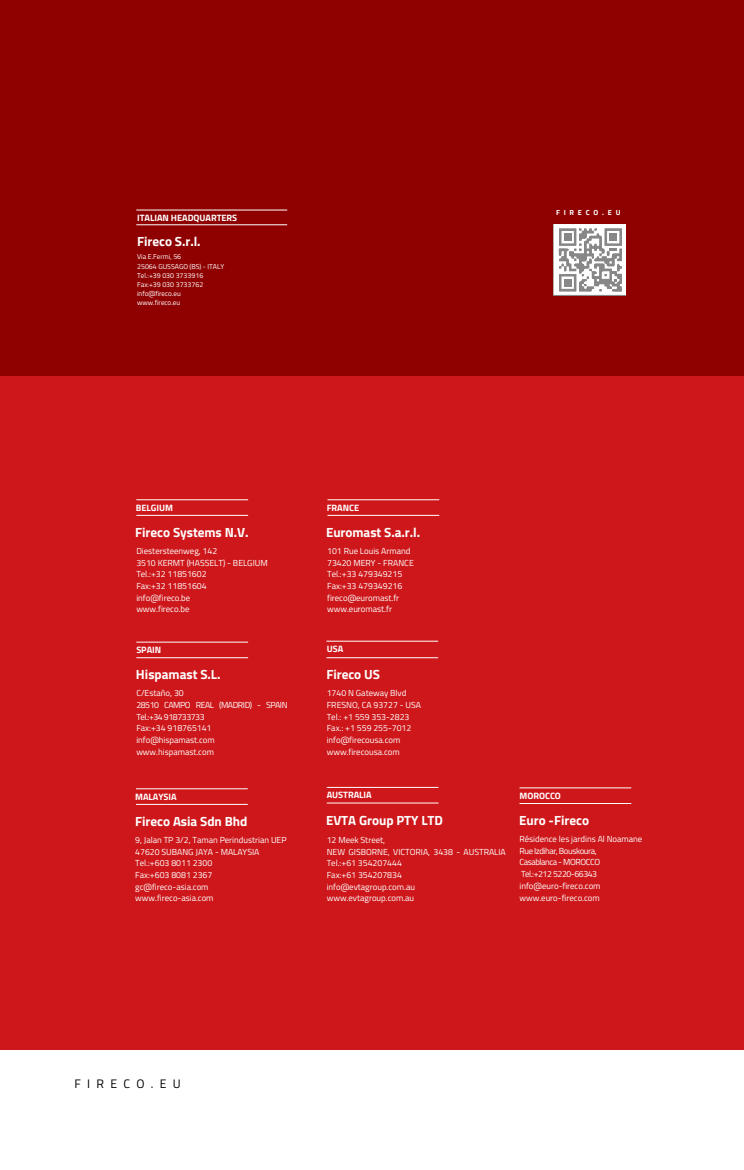
<style>
.page{position:relative;width:744px;height:1170px;background:#fff}
.page>*{position:absolute;margin:0;border:0;box-sizing:border-box;transform-origin:0 0}
.t1{font:700 13.25px "Titillium Web";letter-spacing:-.005em;color:#fff}
.t2{font:12.25px "Titillium Web";letter-spacing:.515em;color:#000}
.t3{font:700 9.25px "Titillium Web";letter-spacing:-.005em;color:#fff}
.t4{font:8.75px/11.6px "Titillium Web";letter-spacing:-.005em;color:#fff}
.t5{font:8.75px/11.6px "Titillium Web";letter-spacing:-.05em;color:#fff}
.t6{font:700 7.38px "Titillium Web";letter-spacing:.515em;color:#fff}
.t7{font:7.12px "Titillium Web";letter-spacing:-.005em;color:#fff}
</style>
<div class="page">
<div style="left:0;top:0;width:743px;height:376px;background:#8f0000"></div>
<div style="left:0;top:376px;width:743px;height:673px;background:#cd171a"></div>
<hr style="left:136px;top:209px;width:151px;height:1px;background:#fff">
<hr style="left:136px;top:224px;width:151px;height:1px;background:#fff">
<hr style="left:136px;top:499px;width:112px;height:1px;background:#fff">
<hr style="left:136px;top:515px;width:112px;height:1px;background:#fff">
<hr style="left:327px;top:499px;width:112px;height:1px;background:#fff">
<hr style="left:327px;top:515px;width:112px;height:1px;background:#fff">
<hr style="left:136px;top:641px;width:112px;height:1px;background:#fff">
<hr style="left:136px;top:657px;width:112px;height:1px;background:#fff">
<hr style="left:326px;top:640px;width:112px;height:1px;background:#fff">
<hr style="left:326px;top:657px;width:112px;height:1px;background:#fff">
<hr style="left:136px;top:788px;width:112px;height:1px;background:#fff">
<hr style="left:136px;top:803px;width:112px;height:1px;background:#fff">
<hr style="left:327px;top:786px;width:111px;height:1px;background:#fff">
<hr style="left:327px;top:802px;width:111px;height:1px;background:#fff">
<svg style="left:553px;top:224px;width:72px;height:71px;background:#cacaca"></svg>
<div style="left:609px;top:233px;width:7px;height:8px;background:#878787"></div>
<div style="left:564px;top:279px;width:7px;height:7px;background:#878787"></div>
<div style="left:564px;top:233px;width:7px;height:8px;background:#878787"></div>
<hr style="left:519px;top:787px;width:112px;height:1px;background:#fff">
<hr style="left:519px;top:802px;width:112px;height:1px;background:#fff">
<p class="t3" style="left:137px;top:211px;width:102px">ITALIAN HEADQUARTERS</p>
<p class="t7" style="left:137px;top:251px;width:46px">Via E.Fermi, 56</p>
<p class="t7" style="left:137px;top:260px;width:89px">25064 GUSSAGO (BS) - ITALY</p>
<p class="t7" style="left:137px;top:269px;width:68px">Tel.:+39 030 3733916</p>
<p class="t7" style="left:137px;top:279px;width:68px">Fax:+39 030 3733762</p>
<p class="t7" style="left:137px;top:288px;width:45px">info@fireco.eu</p>
<p class="t7" style="left:137px;top:297px;width:44px">www.fireco.eu</p>
<p class="t1" style="left:137px;top:231px;width:65px">Fireco S.r.l.</p>
<p class="t6" style="left:556px;top:207px;width:66px">FIRECO.EU</p>
<p class="t3" style="left:136px;top:500px;width:39px">BELGIUM</p>
<p class="t3" style="left:327px;top:500px;width:34px">FRANCE</p>
<p class="t1" style="left:135px;top:522px;width:115px">Fireco Systems N.V.</p>
<p class="t4" style="left:136px;top:544px;width:82px">Diestersteenweg, 142</p>
<p class="t4" style="left:136px;top:556px;width:133px">3510 KERMT (HASSELT) - BELGIUM</p>
<p class="t4" style="left:136px;top:568px;width:72px">Tel.:+32 11851602</p>
<p class="t4" style="left:136px;top:579px;width:72px">Fax:+32 11851604</p>
<p class="t4" style="left:136px;top:591px;width:55px">info@fireco.be</p>
<p class="t4" style="left:136px;top:603px;width:55px">www.fireco.be</p>
<p class="t1" style="left:326px;top:522px;width:95px">Euromast S.a.r.l.</p>
<p class="t4" style="left:327px;top:544px;width:85px">101 Rue Louis Armand</p>
<p class="t4" style="left:327px;top:556px;width:88px">73420 MERY - FRANCE</p>
<p class="t4" style="left:327px;top:568px;width:77px">Tel.:+33 479349215</p>
<p class="t4" style="left:327px;top:579px;width:77px">Fax:+33 479349216</p>
<p class="t4" style="left:327px;top:591px;width:74px">fireco@euromast.fr</p>
<p class="t4" style="left:327px;top:603px;width:66px">www.euromast.fr</p>
<p class="t3" style="left:136px;top:642px;width:26px">SPAIN</p>
<p class="t3" style="left:327px;top:641px;width:18px">USA</p>
<p class="t1" style="left:136px;top:664px;width:86px">Hispamast S.L.</p>
<p class="t4" style="left:136px;top:687px;width:49px">C/Estaño, 30</p>
<p class="t5" style="left:136px;top:698px;width:153px">28510 CAMPO REAL (MADRID) - SPAIN<br>Tel.:+34 918733733</p>
<p class="t4" style="left:136px;top:722px;width:77px">Fax:+34 918765141</p>
<p class="t4" style="left:136px;top:733px;width:80px">info@hispamast.com www.hispamast.com</p>
<p class="t1" style="left:326px;top:664px;width:55px">Fireco US</p>
<p class="t4" style="left:327px;top:687px;width:81px">1740 N Gateway Blvd</p>
<p class="t4" style="left:327px;top:698px;width:96px">FRESNO, CA 93727 - USA</p>
<p class="t4" style="left:327px;top:710px;width:84px">Tel.: +1 559 353-2823</p>
<p class="t4" style="left:327px;top:722px;width:86px">Fax.: +1 559 255-7012</p>
<p class="t4" style="left:327px;top:733px;width:75px">info@firecousa.com</p>
<p class="t4" style="left:327px;top:745px;width:74px">www.firecousa.com</p>
<p class="t3" style="left:135px;top:789px;width:43px">MALAYSIA</p>
<p class="t3" style="left:327px;top:787px;width:46px">AUSTRALIA</p>
<p class="t1" style="left:135px;top:810px;width:114px">Fireco Asia Sdn Bhd</p>
<p class="t4" style="left:135px;top:833px;width:153px">9, Jalan TP 3/2, Taman Perindustrian UEP<br>47620 SUBANG JAYA - MALAYSIA<br>Tel.:+603 8011 2300</p>
<p class="t4" style="left:135px;top:868px;width:79px">Fax:+603 8081 2367</p>
<p class="t4" style="left:135px;top:880px;width:75px">gc@fireco-asia.com</p>
<p class="t4" style="left:135px;top:892px;width:80px">www.fireco-asia.com</p>
<p class="t1" style="left:326px;top:809px;width:118px">EVTA Group PTY LTD</p>
<p class="t4" style="left:327px;top:833px;width:60px">12 Meek Street,</p>
<p class="t4" style="left:327px;top:845px;width:180px">NEW GISBORNE, VICTORIA, 3438 - AUSTRALIA<br>Tel.:+61 354207444</p>
<p class="t4" style="left:327px;top:868px;width:77px">Fax:+61 354207834</p>
<p class="t4" style="left:327px;top:880px;width:90px">info@evtagroup.com.au</p>
<p class="t4" style="left:327px;top:892px;width:89px">www.evtagroup.com.au</p>
<p class="t3" style="left:519px;top:788px;width:43px">MOROCCO</p>
<p class="t1" style="left:519px;top:809px;width:71px">Euro -Fireco</p>
<p class="t4" style="left:519px;top:832px;width:124px">Résidence les jardins Al Noamane</p>
<p class="t5" style="left:519px;top:844px;width:79px">Rue Izdihar, Bouskoura,</p>
<p class="t5" style="left:519px;top:856px;width:82px">Casablanca - MOROCCO</p>
<p class="t5" style="left:521px;top:867px;width:78px">Tel.:+212 5220-66343</p>
<p class="t4" style="left:519px;top:879px;width:83px">info@euro-fireco.com</p>
<p class="t4" style="left:519px;top:891px;width:82px">www.euro-fireco.com</p>
<p class="t2" style="left:74px;top:1073px;width:108px">FIRECO.EU</p>
</div>
